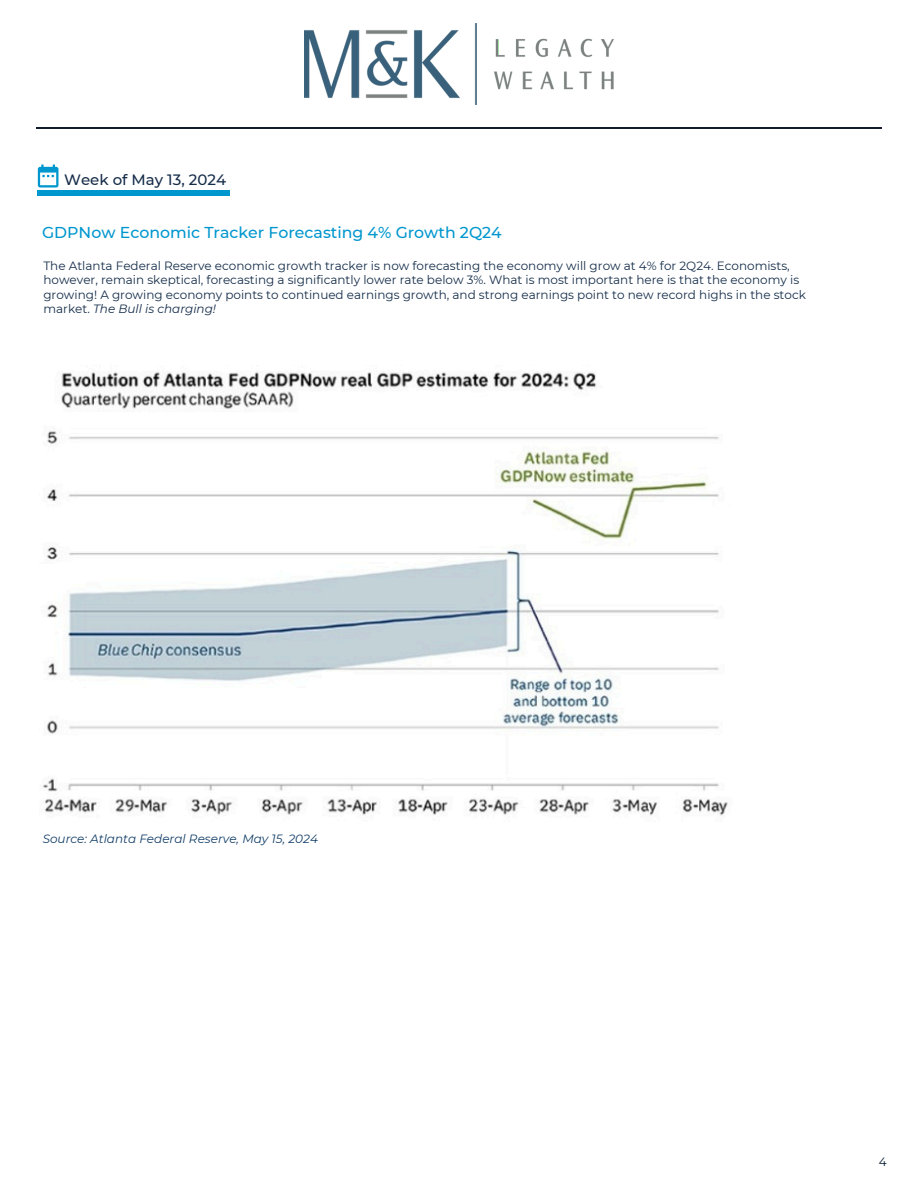
<style>
.page{position:relative;width:918px;height:1188px;background:#fff}
.page>*{position:absolute;margin:0;border:0;box-sizing:border-box;transform-origin:0 0}
.t1{font:500 15.75px "Montserrat";color:#0097ce}
.t2{font:500 15px "Montserrat";color:#162d4a}
.t3{font:12px/14.7px "Montserrat";color:#152d4a}
.t4{font:italic 12px "Montserrat";color:#123e68}
.t5{font:12px "Montserrat";color:#00182f}
.s1{font-style:italic}
</style>
<div class="page">
<svg style="left:38px;top:165px;width:21px;height:23px"></svg>
<hr style="left:38px;top:191px;width:192px;height:4px;background:#0097ce">
<hr style="left:36px;top:127px;width:846px;height:2px;background:#121b2e">
<img style="left:43px;top:371px;width:685px;height:445px">
<img style="left:305px;top:24px;width:308px;height:81px">
<p class="t2" style="left:64px;top:171px;width:163px">Week of May 13, 2024</p>
<p class="t1" style="left:42px;top:223px;width:461px">GDPNow Economic Tracker Forecasting 4% Growth 2Q24</p>
<h1 class="t3" style="left:43px;top:258px;width:764px">The Atlanta Federal Reserve economic growth tracker is now forecasting the economy will grow at 4% for 2Q24. Economists, however, remain skeptical, forecasting a significantly lower rate below 3%. What is most important here is that the economy is growing! A growing economy points to continued earnings growth, and strong earnings point to new record highs in the stock market. <span class="s1">The Bull is charging!</span></h1>
<h1 class="t4" style="left:43px;top:831px;width:277px">Source: Atlanta Federal Reserve, May 15, 2024</h1>
<p class="t5" style="left:879px;top:1155px;width:9px">4</p>
</div>
